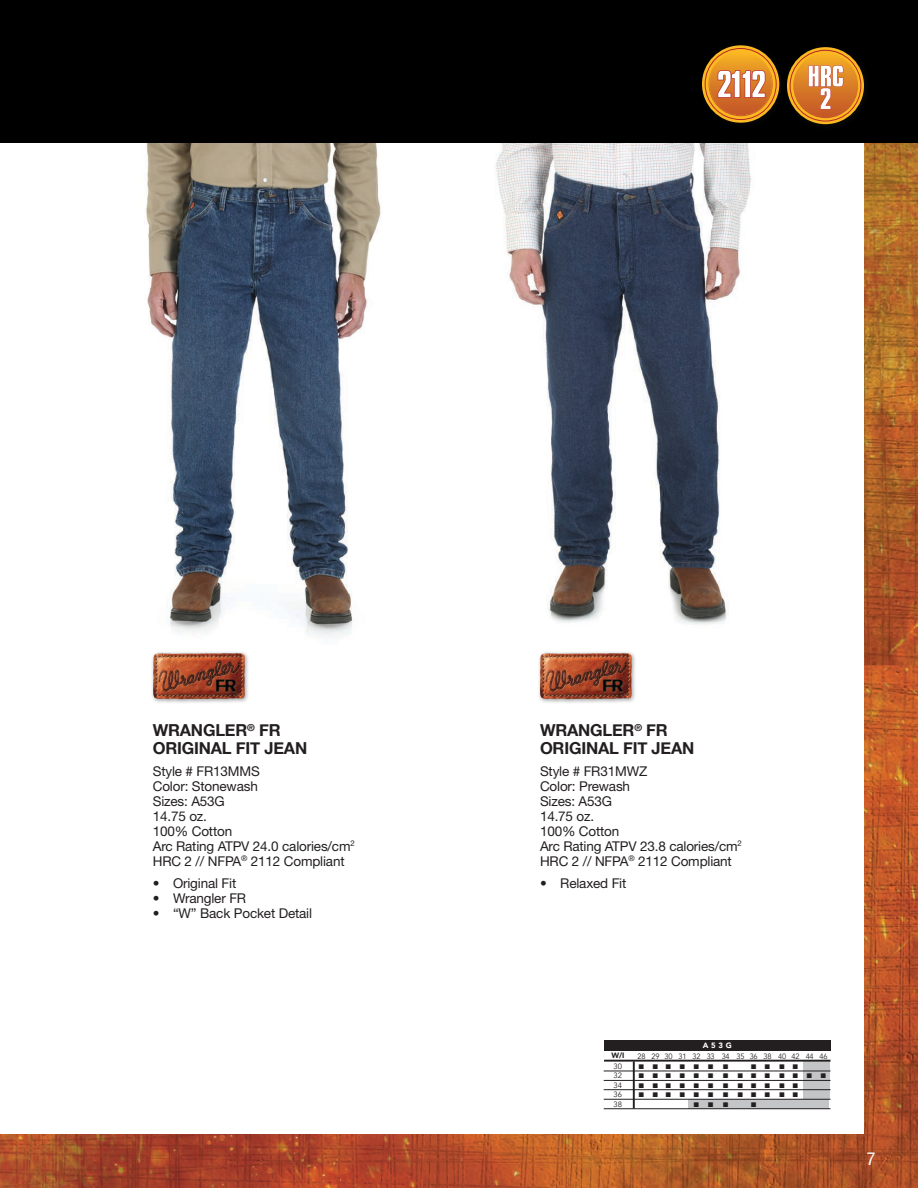
<style>
.page{position:relative;width:918px;height:1188px;background:#fff}
.page>*{position:absolute;margin:0;border:0;box-sizing:border-box;transform-origin:0 0}
.t1{font:condensed 18px "Helvetica Neue";color:#fff}
.t2{font:700 16.5px/18px "Helvetica Neue";letter-spacing:-.01em;color:#231f20}
.t3{font:13.5px/15px "Helvetica Neue";letter-spacing:-.01em;color:#231f20}
.t4{font:7.65px "Avenir";letter-spacing:-.025em;color:#231f20;scale:.96 1}
.t5{font:7.65px/9.4px "Avenir";letter-spacing:-.025em;color:#231f20;text-align:justify}
.t6{font:900 7.65px "Avenir";color:#fff}
.t7{font:900 7.65px "Avenir";color:#231f20}
.t8{font:6.75px "Zapf Dingbats ITC";color:#231f20}
</style>
<div class="page">
<img style="left:0;top:143px;width:918px;height:1045px">
<div style="left:0;top:54px;width:864px;height:1080px;background:#fff"></div>
<img style="left:146px;top:143px;width:235px;height:494px">
<div style="left:150px;top:650px;width:100px;height:54px;background:#231f20;opacity:.4"></div>
<img style="left:153px;top:653px;width:92px;height:46px">
<div style="left:803px;top:1061px;width:26px;height:38px;background:linear-gradient(to right,#c3c4c5,#c3c4c5)"></div>
<div style="left:689px;top:1099px;width:140px;height:9px;background:#c4c5c6"></div>
<hr style="left:604px;top:1060px;width:227px;height:2px;background:#231f20">
<hr style="left:604px;top:1071px;width:227px;height:1px;background:#231f20">
<hr style="left:604px;top:1080px;width:227px;height:1px;background:#231f20">
<hr style="left:604px;top:1089px;width:227px;height:1px;background:#231f20">
<hr style="left:604px;top:1099px;width:227px;height:1px;background:#231f20">
<hr style="left:604px;top:1108px;width:227px;height:1px;background:#231f20">
<div style="left:604px;top:1040px;width:227px;height:11px;background:#231f20"></div>
<hr style="left:633px;top:1061px;width:2px;height:47px;background:#231f20">
<img style="left:495px;top:143px;width:256px;height:482px">
<div style="left:537px;top:650px;width:100px;height:54px;background:#231f20;opacity:.4"></div>
<img style="left:539px;top:653px;width:93px;height:46px">
<div style="left:0;top:0;width:918px;height:143px;background:#000"></div>
<svg style="left:787px;top:47px;width:77px;height:77px"></svg>
<svg style="left:702px;top:45px;width:77px;height:78px"></svg>
<svg style="left:807px;top:1069px;width:21px;height:10px"></svg>
<svg style="left:738px;top:1070px;width:34px;height:21px"></svg>
<svg style="left:680px;top:1070px;width:50px;height:38px"></svg>
<p class="t2" style="left:153px;top:722px;width:156px">WRANGLER<sup>®</sup> FR<br>ORIGINAL FIT JEAN</p>
<p class="t3" style="left:153px;top:763px;width:203px">Style # FR13MMS<br>Color: Stonewash<br>Sizes: A53G<br>14.75 oz.<br>100% Cotton<br>Arc Rating ATPV 24.0 calories/cm<sup>2<br></sup>HRC 2 // NFPA<sup>®</sup> 2112 Compliant</p>
<p class="t3" style="left:153px;top:875px;width:85px">• Original Fit</p>
<p class="t3" style="left:153px;top:890px;width:95px">• Wrangler FR</p>
<p class="t3" style="left:153px;top:905px;width:161px">• “W” Back Pocket Detail</p>
<p class="t2" style="left:540px;top:722px;width:156px">WRANGLER<sup>®</sup> FR<br>ORIGINAL FIT JEAN</p>
<p class="t3" style="left:540px;top:763px;width:203px">Style # FR31MWZ<br>Color: Prewash<br>Sizes: A53G<br>14.75 oz.<br>100% Cotton<br>Arc Rating ATPV 23.8 calories/cm<sup>2<br></sup>HRC 2 // NFPA<sup>®</sup> 2112 Compliant</p>
<p class="t3" style="left:540px;top:875px;width:88px">• Relaxed Fit</p>
<p class="t7" style="left:611px;top:1049px;width:15px">W/I</p>
<p class="t5" style="left:614px;top:1062px;width:10px">30<br>32<br>34<br>36<br>38</p>
<p class="t6" style="left:703px;top:1039px;width:30px">A53G</p>
<p class="t4" style="left:637px;top:1051px;width:199px">28 29 30 31 32 33 34 35 36 38 40 42 44 46</p>
<p class="t8" style="left:639px;top:1064px;width:34px">■■■</p>
<p class="t8" style="left:639px;top:1073px;width:34px">■■■</p>
<p class="t8" style="left:765px;top:1073px;width:35px">■■■</p>
<p class="t8" style="left:639px;top:1082px;width:34px">■■■</p>
<p class="t8" style="left:765px;top:1082px;width:35px">■■■</p>
<p class="t8" style="left:639px;top:1092px;width:34px">■■■</p>
<p class="t8" style="left:765px;top:1092px;width:35px">■■■</p>
<p class="t8" style="left:723px;top:1101px;width:7px">■</p>
<p class="t8" style="left:751px;top:1101px;width:7px">■</p>
<h1 class="t1" style="left:867px;top:1149px;width:10px">7</h1>
</div>
